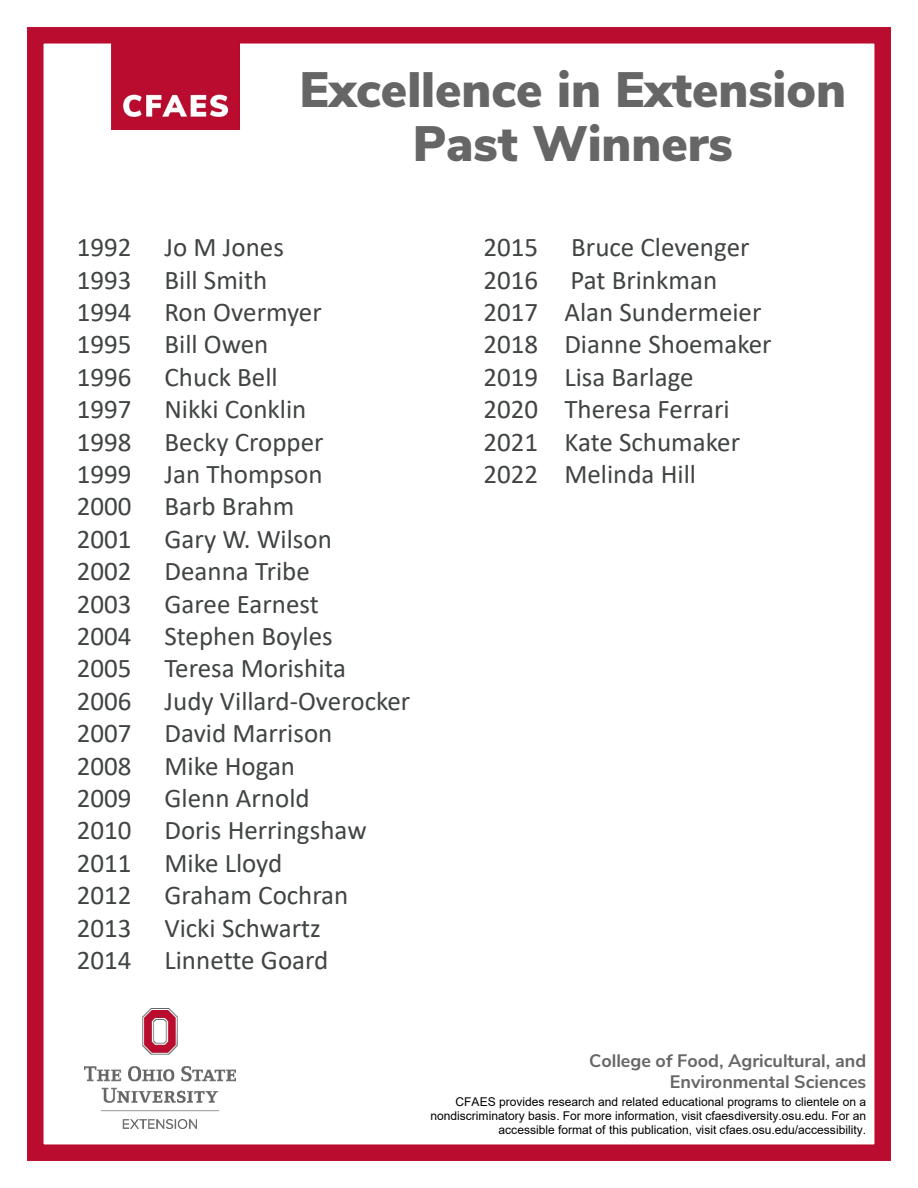
<style>
.page{position:relative;width:918px;height:1188px;background:#fff}
.page>*{position:absolute;margin:0;border:0;box-sizing:border-box;transform-origin:0 0}
.t1{font:900 49.5px/54px "Buckeye Sans";color:#666;text-align:center}
.t2{font:27px "Calibri";color:#414444}
.t3{font:700 18px/21.6px "Buckeye Sans";color:#666;text-align:right}
.t4{font:12px/14.4px "Arial";letter-spacing:-.005em;color:#000;text-align:right}
</style>
<div class="page">
<img style="left:111px;top:44px;width:129px;height:86px">
<div style="left:27px;top:27px;width:864px;height:1134px;border:16px solid #ba0c2e"></div>
<img style="left:85px;top:1009px;width:151px;height:119px">
<h1 class="t1" style="left:300px;top:61px;width:548px">Excellence in Extension<br>Past Winners</h1>
<p class="t2" style="left:77px;top:229px;width:209px">1992 Jo M Jones</p>
<p class="t2" style="left:77px;top:261px;width:192px">1993 Bill Smith</p>
<p class="t2" style="left:77px;top:293px;width:247px">1994 Ron Overmyer</p>
<p class="t2" style="left:77px;top:326px;width:193px">1995 Bill Owen</p>
<p class="t2" style="left:77px;top:358px;width:202px">1996 Chuck Bell</p>
<p class="t2" style="left:77px;top:391px;width:231px">1997 Nikki Conklin</p>
<p class="t2" style="left:77px;top:423px;width:248px">1998 Becky Cropper</p>
<p class="t2" style="left:77px;top:455px;width:247px">1999 Jan Thompson</p>
<p class="t2" style="left:77px;top:488px;width:219px">2000 Barb Brahm</p>
<p class="t2" style="left:77px;top:520px;width:257px">2001 Gary W. Wilson</p>
<p class="t2" style="left:77px;top:553px;width:235px">2002 Deanna Tribe</p>
<p class="t2" style="left:77px;top:585px;width:243px">2003 Garee Earnest</p>
<p class="t2" style="left:77px;top:617px;width:257px">2004 Stephen Boyles</p>
<p class="t2" style="left:77px;top:650px;width:271px">2005 Teresa Morishita</p>
<p class="t2" style="left:77px;top:682px;width:335px">2006 Judy Villard-Overocker</p>
<p class="t2" style="left:77px;top:715px;width:257px">2007 David Marrison</p>
<p class="t2" style="left:77px;top:747px;width:220px">2008 Mike Hogan</p>
<p class="t2" style="left:77px;top:779px;width:234px">2009 Glenn Arnold</p>
<p class="t2" style="left:77px;top:812px;width:291px">2010 Doris Herringshaw</p>
<p class="t2" style="left:77px;top:844px;width:207px">2011 Mike Lloyd</p>
<p class="t2" style="left:77px;top:877px;width:273px">2012 Graham Cochran</p>
<p class="t2" style="left:77px;top:909px;width:245px">2013 Vicki Schwartz</p>
<p class="t2" style="left:77px;top:941px;width:253px">2014 Linnette Goard</p>
<p class="t2" style="left:483px;top:229px;width:268px">2015 Bruce Clevenger</p>
<p class="t2" style="left:483px;top:261px;width:235px">2016 Pat Brinkman</p>
<p class="t2" style="left:483px;top:293px;width:280px">2017 Alan Sundermeier</p>
<p class="t2" style="left:483px;top:326px;width:290px">2018 Dianne Shoemaker</p>
<p class="t2" style="left:483px;top:358px;width:212px">2019 Lisa Barlage</p>
<p class="t2" style="left:483px;top:391px;width:248px">2020 Theresa Ferrari</p>
<p class="t2" style="left:483px;top:423px;width:258px">2021 Kate Schumaker</p>
<p class="t2" style="left:483px;top:455px;width:214px">2022 Melinda Hill</p>
<p class="t3" style="left:589px;top:1049px;width:279px">College of Food, Agricultural, and<br>Environmental Sciences</p>
<p class="t4" style="left:430px;top:1094px;width:437px">CFAES provides research and related educational programs to clientele on a nondiscriminatory basis. For more information, visit cfaesdiversity.osu.edu. For an accessible format of this publication, visit cfaes.osu.edu/accessibility.</p>
</div>
